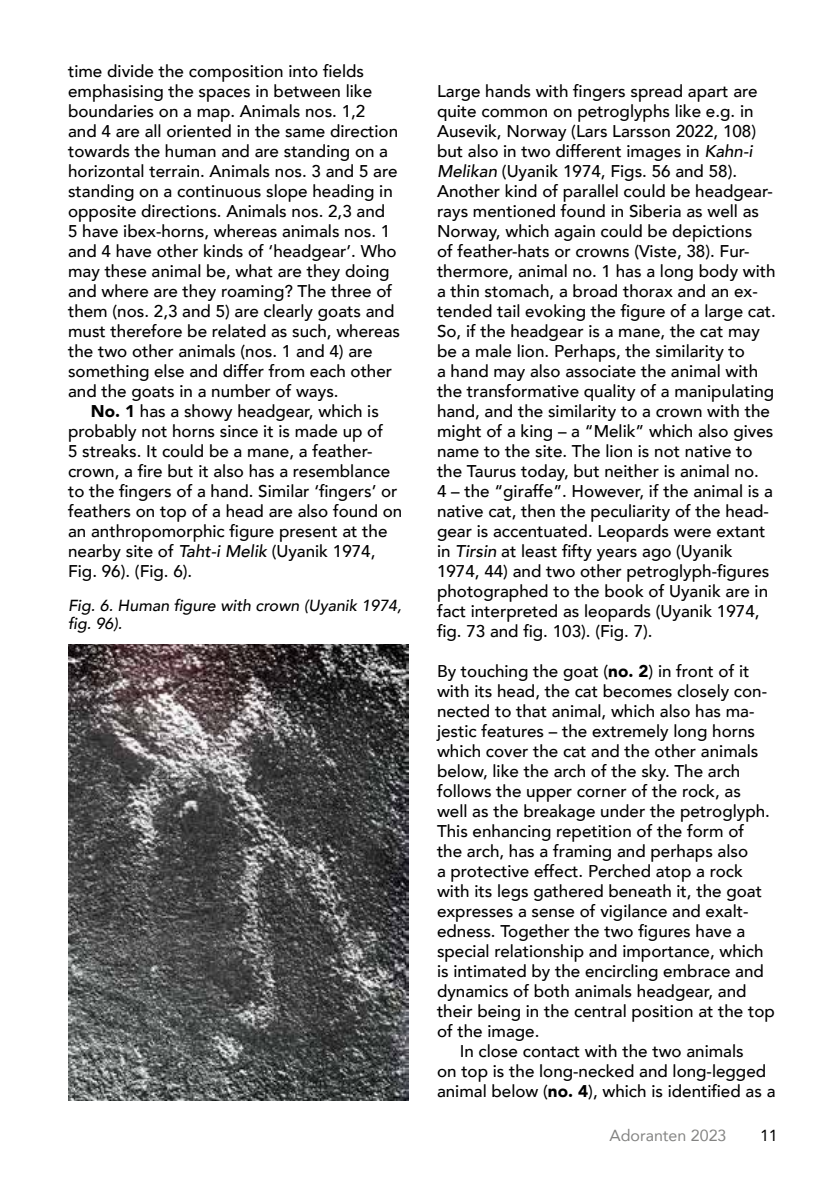
<style>
.page{position:relative;width:840px;height:1191px;background:#fff}
.page>*{position:absolute;margin:0;border:0;box-sizing:border-box;transform-origin:0 0}
.t1{font:500 17px/20px "Avenir";color:#000}
.t2{font:italic 500 16px/18px "Avenir";color:#000}
.t3{font:16px "Avenir";color:#838382}
.t4{font:16px "Avenir";color:#000}
.s1{font-weight:900}
.s2{font-style:italic}
</style>
<div class="page">
<img style="left:68px;top:645px;width:340px;height:455px">
<p class="t1" style="left:68px;top:60px;width:333px">time divide the composition into fields emphasising the spaces in between like boundaries on a map. Animals nos. 1,2<br>and 4 are all oriented in the same direction towards the human and are standing on a horizontal terrain. Animals nos. 3 and 5 are standing on a continuous slope heading in opposite directions. Animals nos. 2,3 and<br>5 have ibex-horns, whereas animals nos. 1 and 4 have other kinds of ‘headgear’. Who may these animal be, what are they doing and where are they roaming? The three of them (nos. 2,3 and 5) are clearly goats and must therefore be related as such, whereas the two other animals (nos. 1 and 4) are something else and differ from each other and the goats in a number of ways.</p>
<p class="t1" style="left:68px;top:400px;width:335px;text-indent:23px"><span class="s1">No. 1</span> has a showy headgear, which is probably not horns since it is made up of<br>5 streaks. It could be a mane, a feather&shy;crown, a fire but it also has a resemblance to the fingers of a hand. Similar ‘fingers’ or feathers on top of a head are also found on an anthropomorphic figure present at the nearby site of <span class="s2">Taht-i Melik</span> (Uyanik 1974, Fig. 96). (Fig. 6).</p>
<p class="t2" style="left:68px;top:596px;width:335px">Fig. 6. Human figure with crown (Uyanik 1974, fig. 96).</p>
<p class="t1" style="left:437px;top:80px;width:340px">Large hands with fingers spread apart are quite common on petroglyphs like e.g. in Ausevik, Norway (Lars Larsson 2022, 108) but also in two different images in <span class="s2">Kahn-i Melikan</span> (Uyanik 1974, Figs. 56 and 58).<br>Another kind of parallel could be headgear&shy;rays mentioned found in Siberia as well as Norway, which again could be depictions<br>of feather-hats or crowns (Viste, 38). Fur&shy;thermore, animal no. 1 has a long body with a thin stomach, a broad thorax and an ex&shy;tended tail evoking the figure of a large cat.<br>So, if the headgear is a mane, the cat may be a male lion. Perhaps, the similarity to<br>a hand may also associate the animal with the transformative quality of a manipulating hand, and the similarity to a crown with the might of a king – a “Melik” which also gives name to the site. The lion is not native to the Taurus today, but neither is animal no.<br>4 – the “giraffe”. However, if the animal is a native cat, then the peculiarity of the head&shy;gear is accentuated. Leopards were extant in <span class="s2">Tirsin</span> at least fifty years ago (Uyanik 1974, 44) and two other petroglyph-figures photographed to the book of Uyanik are in fact interpreted as leopards (Uyanik 1974, fig. 73 and fig. 103). (Fig. 7).</p>
<p class="t1" style="left:437px;top:659px;width:314px">By touching the goat (<span class="s1">no. 2</span>) in front of it</p>
<p class="t1" style="left:437px;top:679px;width:331px">with its head, the cat becomes closely con-</p>
<p class="t1" style="left:437px;top:699px;width:319px">nected to that animal, which also has ma-</p>
<p class="t1" style="left:437px;top:719px;width:319px">jestic features – the extremely long horns</p>
<p class="t1" style="left:437px;top:739px;width:322px">which cover the cat and the other animals</p>
<p class="t1" style="left:437px;top:759px;width:305px">below, like the arch of the sky. The arch</p>
<p class="t1" style="left:437px;top:779px;width:305px">follows the upper corner of the rock, as</p>
<p class="t1" style="left:437px;top:799px;width:334px">well as the breakage under the petroglyph.</p>
<p class="t1" style="left:437px;top:819px;width:308px">This enhancing repetition of the form of</p>
<p class="t1" style="left:437px;top:839px;width:312px">the arch, has a framing and perhaps also</p>
<p class="t1" style="left:437px;top:859px;width:307px">a protective effect. Perched atop a rock</p>
<p class="t1" style="left:437px;top:879px;width:326px">with its legs gathered beneath it, the goat</p>
<p class="t1" style="left:437px;top:899px;width:313px">expresses a sense of vigilance and exalt-</p>
<p class="t1" style="left:437px;top:919px;width:310px">edness. Together the two figures have a</p>
<p class="t1" style="left:437px;top:939px;width:328px">special relationship and importance, which</p>
<p class="t1" style="left:437px;top:959px;width:328px">is intimated by the encircling embrace and</p>
<p class="t1" style="left:437px;top:979px;width:311px">dynamics of both animals headgear, and</p>
<p class="t1" style="left:437px;top:999px;width:339px">their being in the central position at the top</p>
<p class="t1" style="left:437px;top:1019px;width:104px">of the image.</p>
<p class="t1" style="left:459px;top:1039px;width:285px">In close contact with the two animals</p>
<p class="t1" style="left:437px;top:1059px;width:330px">on top is the long-necked and long-legged</p>
<p class="t1" style="left:437px;top:1079px;width:340px">animal below (<span class="s1">no. 4</span>), which is identified as a</p>
<p class="t3" style="left:609px;top:1122px;width:118px">Adoranten 2023</p>
<p class="t4" style="left:759px;top:1122px;width:19px">11</p>
</div>
